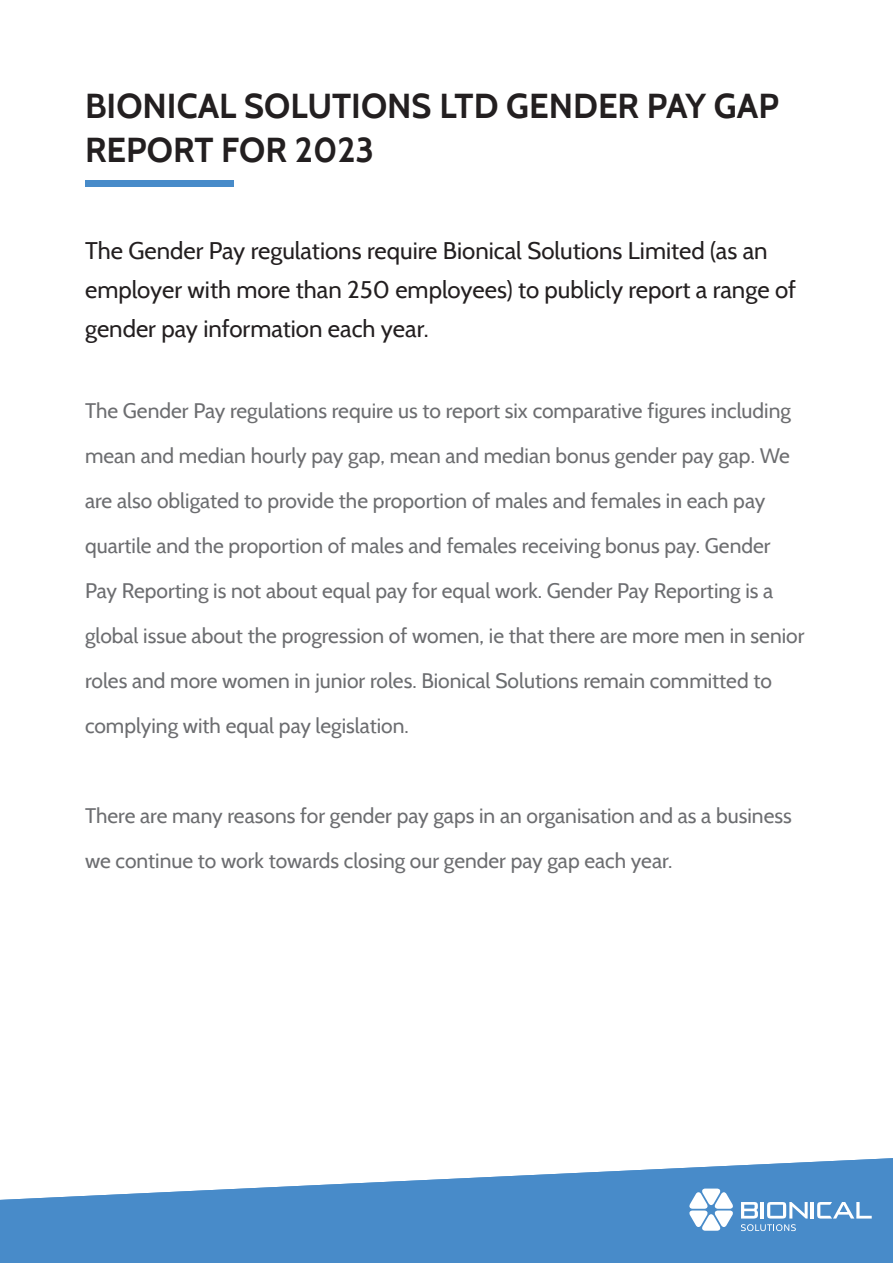
<style>
.page{position:relative;width:893px;height:1263px;background:#fff}
.page>*{position:absolute;margin:0;border:0;box-sizing:border-box;transform-origin:0 0}
.t1{font:700 34.5px/43.5px "Cabin";color:#231f20}
.t2{font:24px/39px "Cabin";color:#231f20}
.t3{font:21px/45px "Cabin";color:#6c6d70}
</style>
<div class="page">
<svg style="left:0;top:1158px;width:893px;height:105px;fill:#488bc9"></svg>
<svg style="left:741px;top:1202px;width:17px;height:16px"></svg>
<hr style="left:761px;top:1202px;width:3px;height:16px;background:#fff">
<svg style="left:767px;top:1202px;width:41px;height:16px"></svg>
<hr style="left:811px;top:1202px;width:3px;height:16px;background:#fff">
<svg style="left:817px;top:1202px;width:55px;height:16px"></svg>
<svg style="left:741px;top:1224px;width:55px;height:7px"></svg>
<svg style="left:689px;top:1188px;width:45px;height:43px"></svg>
<div style="left:85px;top:180px;width:149px;height:6px;background:#488bc9"></div>
<p class="t1" style="left:85px;top:84px;width:695px">BIONICAL SOLUTIONS LTD GENDER PAY GAP<br>REPORT FOR 2023</p>
<p class="t2" style="left:85px;top:231px;width:712px">The Gender Pay regulations require Bionical Solutions Limited (as an employer with more than 250 employees) to publicly report a range of gender pay information each year.</p>
<p class="t3" style="left:85px;top:388px;width:721px">The Gender Pay regulations require us to report six comparative figures including mean and median hourly pay gap, mean and median bonus gender pay gap. We are also obligated to provide the proportion of males and females in each pay quartile and the proportion of males and females receiving bonus pay. Gender Pay Reporting is not about equal pay for equal work. Gender Pay Reporting is a global issue about the progression of women, ie that there are more men in senior roles and more women in junior roles. Bionical Solutions remain committed to complying with equal pay legislation.</p>
<p class="t3" style="left:85px;top:793px;width:708px">There are many reasons for gender pay gaps in an organisation and as a business we continue to work towards closing our gender pay gap each year.</p>
</div>
